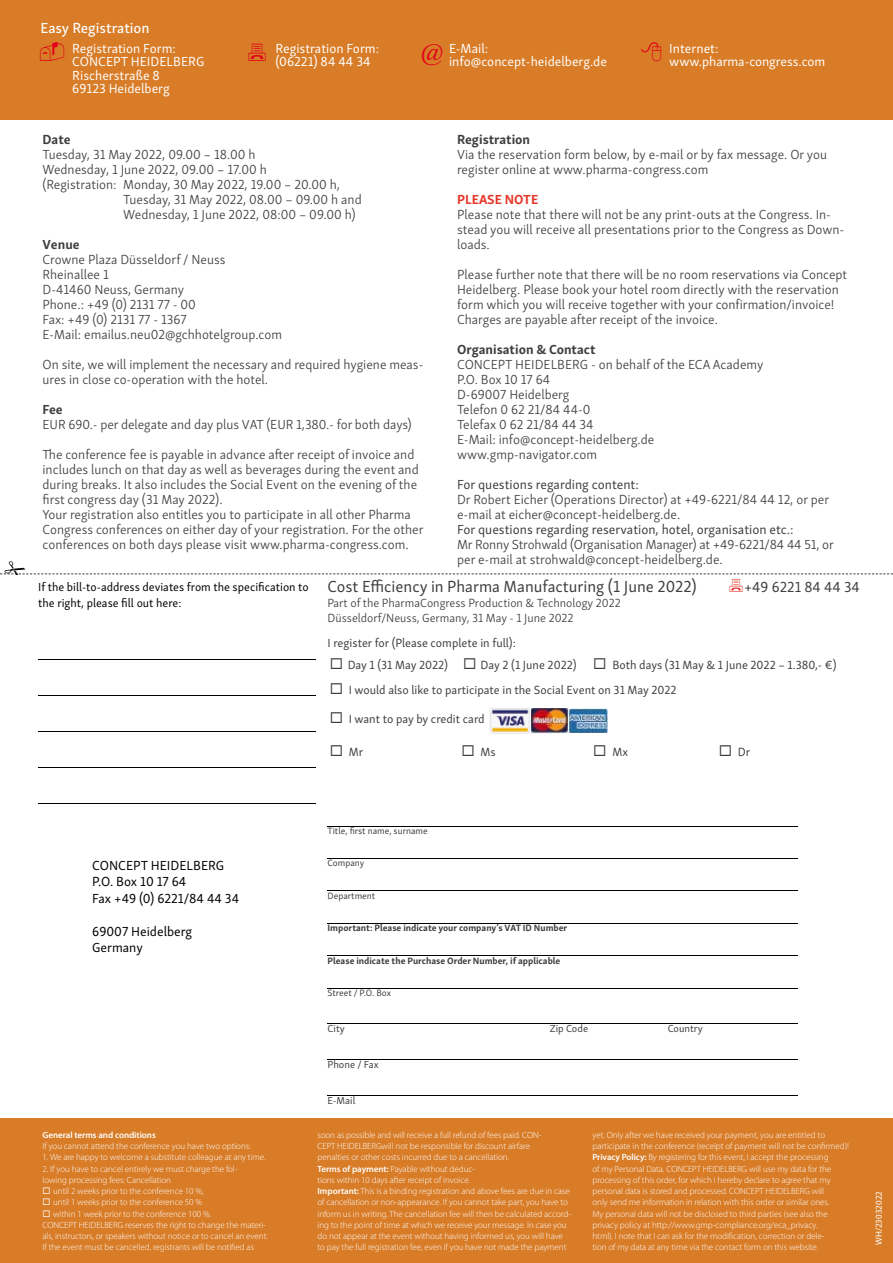
<style>
.page{position:relative;width:893px;height:1263px;background:#fff}
.page>*{position:absolute;margin:0;border:0;box-sizing:border-box;transform-origin:0 0}
.t1{font:16.5px "Skolar Sans Latn";color:#3e3d40}
.t2{font:15px "Skolar Sans Latn Me";color:#fff}
.t3{font:15px "Skolar Sans Latn";color:#3e3d40}
.t4{font:300 13.5px/15px "Skolar Sans Latn";color:#3e3d40}
.t5{font:13.5px/13.5px "Skolar Sans Latn";color:#fff}
.t6{font:13.5px "Skolar Sans Latn";color:#3e3d40}
.t7{font:13.5px/16.5px "Skolar Sans Latn";color:#000}
.t8{font:700 13.5px "Skolar Sans Latn";color:#3e3d40}
.t9{font:700 13.5px "Skolar Sans Latn";color:#e53527}
.t10{font:12.15px "Skolar Sans Latn";color:#3e3d40}
.t11{font:300 12.15px/14.9px "Skolar Sans Latn";color:#3e3d40}
.t12{font:12px/16.5px "Skolar Sans Latn";color:#000}
.t13{font:10.5px "Skolar Sans Latn";color:#3e3d40}
.t14{font:700 9.45px "Skolar Sans Latn";color:#3e3d40}
.t15{font:9.45px "Skolar Sans Latn";color:#3e3d40}
.t16{font:300 9px/11.2px "Myriad Pro";letter-spacing:-.005em;color:#fff}
.t17{font:600 9px "Myriad Pro";letter-spacing:-.005em;color:#fff}
.t18{font:9px "Myriad Pro";color:#fff}
.s1{font-family:"Optima Nova LT";font-size:24px;color:#e2001a}
.s2{font-weight:600}
</style>
<div class="page">
<div style="left:0;top:1118px;width:893px;height:145px;background:#d87c27"></div>
<div style="left:0;top:0;width:893px;height:119px;background:#d87c27"></div>
<hr style="left:38px;top:659px;width:278px;height:1px;background:#000">
<hr style="left:38px;top:695px;width:278px;height:1px;background:#000">
<hr style="left:38px;top:731px;width:278px;height:1px;background:#000">
<hr style="left:38px;top:767px;width:278px;height:1px;background:#000">
<hr style="left:38px;top:803px;width:278px;height:1px;background:#000">
<hr style="left:328px;top:826px;width:470px;height:1px;background:#000">
<hr style="left:328px;top:858px;width:470px;height:1px;background:#000">
<hr style="left:328px;top:890px;width:470px;height:1px;background:#000">
<hr style="left:328px;top:923px;width:470px;height:1px;background:#000">
<hr style="left:328px;top:955px;width:470px;height:1px;background:#000">
<hr style="left:328px;top:988px;width:470px;height:1px;background:#000">
<hr style="left:328px;top:1023px;width:470px;height:1px;background:#000">
<hr style="left:328px;top:1059px;width:470px;height:1px;background:#000">
<hr style="left:328px;top:1095px;width:470px;height:1px;background:#000">
<img style="left:490px;top:708px;width:117px;height:25px">
<svg style="left:0;top:573px;width:893px;height:2px"></svg>
<h2 class="t2" style="left:40px;top:16px;width:111px">Easy Registration</h2>
<h3 class="t5" style="left:72px;top:40px;width:134px">Registration Form:<br>CONCEPT HEIDELBERG<br>Rischerstraße 8<br>69123 Heidelberg</h3>
<h3 class="t5" style="left:276px;top:40px;width:105px">Registration Form: (06221) 84 44 34</h3>
<h3 class="t5" style="left:449px;top:40px;width:160px;text-indent:-29px"><span class="s1">@</span> E-Mail: info@concept-heidelberg.de</h3>
<h3 class="t5" style="left:669px;top:40px;width:157px">Internet: www.pharma-congress.com</h3>
<h3 class="t8" style="left:43px;top:128px;width:30px">Date</h3>
<h3 class="t4" style="left:43px;top:146px;width:215px">Tuesday, 31 May 2022, 09.00 – 18.00 h</h3>
<h3 class="t4" style="left:43px;top:161px;width:226px">Wednesday, 1 June 2022, 09.00 – 17.00 h</h3>
<h3 class="t4" style="left:43px;top:176px;width:299px">(Registration: Monday, 30 May 2022, 19.00 – 20.00 h,</h3>
<h3 class="t4" style="left:123px;top:191px;width:240px">Tuesday, 31 May 2022, 08.00 – 09.00 h and</h3>
<h3 class="t4" style="left:123px;top:206px;width:234px">Wednesday, 1 June 2022, 08:00 – 09.00 h)</h3>
<h3 class="t8" style="left:43px;top:233px;width:39px">Venue</h3>
<h3 class="t4" style="left:43px;top:251px;width:241px">Crowne Plaza Düsseldorf / Neuss<br>Rheinallee 1<br>D-41460 Neuss, Germany<br>Phone.: +49 (0) 2131 77 - 00<br>Fax: +49 (0) 2131 77 - 1367<br>E-Mail: emailus.neu02@gchhotelgroup.com</h3>
<h3 class="t4" style="left:43px;top:356px;width:382px">On site, we will implement the necessary and required hygiene meas&shy;ures in close co-operation with the hotel.</h3>
<h3 class="t8" style="left:43px;top:398px;width:22px">Fee</h3>
<h3 class="t4" style="left:43px;top:416px;width:371px">EUR 690.- per delegate and day plus VAT (EUR 1,380.- for both days)</h3>
<p class="t4" style="left:43px;top:446px;width:383px">The conference fee is payable in advance after receipt of invoice and includes lunch on that day as well as beverages during the event and during breaks. It also includes the Social Event on the evening of the first congress day (31 May 2022).<br>Your registration also entitles you to participate in all other Pharma Congress conferences on either day of your registration. For the other conferences on both days please visit www.pharma-congress.com.</p>
<h3 class="t8" style="left:457px;top:128px;width:75px">Registration</h3>
<h3 class="t4" style="left:457px;top:146px;width:371px">Via the reservation form below, by e-mail or by fax message. Or you register online at www.pharma-congress.com</h3>
<h3 class="t9" style="left:457px;top:188px;width:83px">PLEASE NOTE</h3>
<h3 class="t4" style="left:457px;top:206px;width:389px">Please note that there will not be any print-outs at the Congress. In&shy;stead you will receive all presentations prior to the Congress as Down&shy;loads.</h3>
<p class="t4" style="left:457px;top:266px;width:392px">Please further note that there will be no room reservations via Concept Heidelberg. Please book your hotel room directly with the reservation form which you will receive together with your confirmation/invoice!<br>Charges are payable after receipt of the invoice.</p>
<h3 class="t8" style="left:457px;top:338px;width:140px">Organisation &amp; Contact</h3>
<h3 class="t4" style="left:457px;top:356px;width:308px">CONCEPT HEIDELBERG - on behalf of the ECA Academy<br>P.O. Box 10 17 64<br>D-69007 Heidelberg<br>Telefon 0 62 21/84 44-0<br>Telefax 0 62 21/84 44 34<br>E-Mail: info@concept-heidelberg.de www.gmp-navigator.com</h3>
<h3 class="t6" style="left:457px;top:474px;width:183px">For questions regarding content:</h3>
<h3 class="t4" style="left:457px;top:491px;width:373px">Dr Robert Eicher (Operations Director) at +49-6221/84 44 12, or per e-mail at eicher@concept-heidelberg.de.</h3>
<h3 class="t6" style="left:457px;top:519px;width:338px">For questions regarding reservation, hotel, organisation etc.:</h3>
<h3 class="t4" style="left:457px;top:536px;width:378px">Mr Ronny Strohwald (Organisation Manager) at +49-6221/84 44 51, or per e-mail at strohwald@concept-heidelberg.de.</h3>
<h3 class="t12" style="left:38px;top:577px;width:272px">If the bill-to-address deviates from the specification to the right, please fill out here:</h3>
<h1 class="t1" style="left:328px;top:574px;width:371px">Cost Efficiency in Pharma Manufacturing (1 June 2022)</h1>
<h2 class="t3" style="left:744px;top:575px;width:117px">+49 6221 84 44 34</h2>
<h3 class="t11" style="left:328px;top:594px;width:295px">Part of the PharmaCongress Production &amp; Technology 2022<br>Düsseldorf/Neuss, Germany, 31 May - 1 June 2022</h3>
<h3 class="t10" style="left:328px;top:634px;width:190px">I register for (Please complete in full):</h3>
<h3 class="t10" style="left:330px;top:655px;width:508px">◻ Day 1 (31 May 2022) ◻ Day 2 (1 June 2022) ◻ Both days (31 May &amp; 1 June 2022 – 1.380,- €)</h3>
<h3 class="t10" style="left:330px;top:681px;width:348px">◻ I would also like to participate in the Social Event on 31 May 2022</h3>
<h3 class="t10" style="left:330px;top:709px;width:156px">◻ I want to pay by credit card</h3>
<h3 class="t10" style="left:330px;top:743px;width:35px">◻ Mr</h3>
<h3 class="t10" style="left:461px;top:743px;width:36px">◻ Ms</h3>
<h3 class="t10" style="left:593px;top:743px;width:36px">◻ Mx</h3>
<h3 class="t10" style="left:719px;top:743px;width:33px">◻ Dr</h3>
<h3 class="t7" style="left:92px;top:856px;width:148px">CONCEPT HEIDELBERG<br>P.O. Box 10 17 64<br>Fax +49 (0) 6221/84 44 34</h3>
<h3 class="t7" style="left:92px;top:922px;width:102px">69007 Heidelberg<br>Germany</h3>
<p class="t17" style="left:43px;top:1129px;width:115px">General terms and conditions</p>
<p class="t16" style="left:43px;top:1141px;width:210px">If you cannot attend the conference you have two options:</p>
<p class="t16" style="left:43px;top:1152px;width:225px">1. We are happy to welcome a substitute colleague at any time.</p>
<p class="t16" style="left:43px;top:1163px;width:196px">2. If you have to cancel entirely we must charge the fol&shy;lowing processing fees: Cancellation</p>
<p class="t16" style="left:43px;top:1186px;width:163px">◻ until 2 weeks prior to the conference 10 %,</p>
<p class="t16" style="left:43px;top:1197px;width:161px">◻ until 1 weeks prior to the conference 50 %</p>
<p class="t16" style="left:43px;top:1208px;width:227px">◻ within 1 week prior to the conference 100 %.<br>CONCEPT HEIDELBERG reserves the right to change the materi&shy;als, instructors, or speakers without notice or to cancel an event.<br>If the event must be cancelled, registrants will be notified as</p>
<p class="t15" style="left:328px;top:824px;width:102px">Title, first name, surname</p>
<p class="t15" style="left:328px;top:856px;width:38px">Company</p>
<p class="t15" style="left:328px;top:888px;width:49px">Department</p>
<p class="t14" style="left:328px;top:920px;width:241px">Important: Please indicate your company’s VAT ID Number</p>
<p class="t14" style="left:328px;top:953px;width:234px">Please indicate the Purchase Order Number, if applicable</p>
<p class="t15" style="left:328px;top:986px;width:65px">Street / P.O. Box</p>
<p class="t13" style="left:328px;top:1020px;width:19px">City</p>
<p class="t13" style="left:550px;top:1020px;width:40px">Zip Code</p>
<p class="t13" style="left:668px;top:1020px;width:37px">Country</p>
<p class="t13" style="left:328px;top:1056px;width:53px">Phone / Fax</p>
<p class="t13" style="left:328px;top:1092px;width:29px">E-Mail</p>
<p class="t16" style="left:317px;top:1129px;width:255px">soon as possible and will receive a full refund of fees paid. CON-<br>CEPT HEIDELBERGwill not be responsible for discount airfare<br>penalties or other costs incurred due to a cancellation.<br><span class="s2">Terms of payment:</span> Payable without deduc-<br>tions within 10 days after receipt of invoice.<br><span class="s2">Important:</span> This is a binding registration and above fees are due in case of cancellation or non-appearance. If you cannot take part, you have to inform us in writing. The cancellation fee will then be calculated accord&shy;ing to the point of time at which we receive your message. In case you do not appear at the event without having informed us, you will have to pay the full registration fee, even if you have not made the payment</p>
<p class="t16" style="left:592px;top:1129px;width:258px">yet. Only after we have received your payment, you are entitled to participate in the conference (receipt of payment will not be confirmed)!<br><span class="s2">Privacy Policy:</span> By registering for this event, I accept the processing<br>of my Personal Data. CONCEPT HEIDELBERG will use my data for the processing of this order, for which I hereby declare to agree that my personal data is stored and processed. CONCEPT HEIDELBERG will<br>only send me information in relation with this order or similar ones.<br>My personal data will not be disclosed to third parties (see also the privacy policy at http://www.gmp-compliance.org/eca_privacy.<br>html). I note that I can ask for the modification, correction or dele-<br>tion of my data at any time via the contact form on this website.</p>
<p class="t18" style="left:874px;top:1245px;width:55px;rotate:-90deg">WH/23032022</p>
</div>
